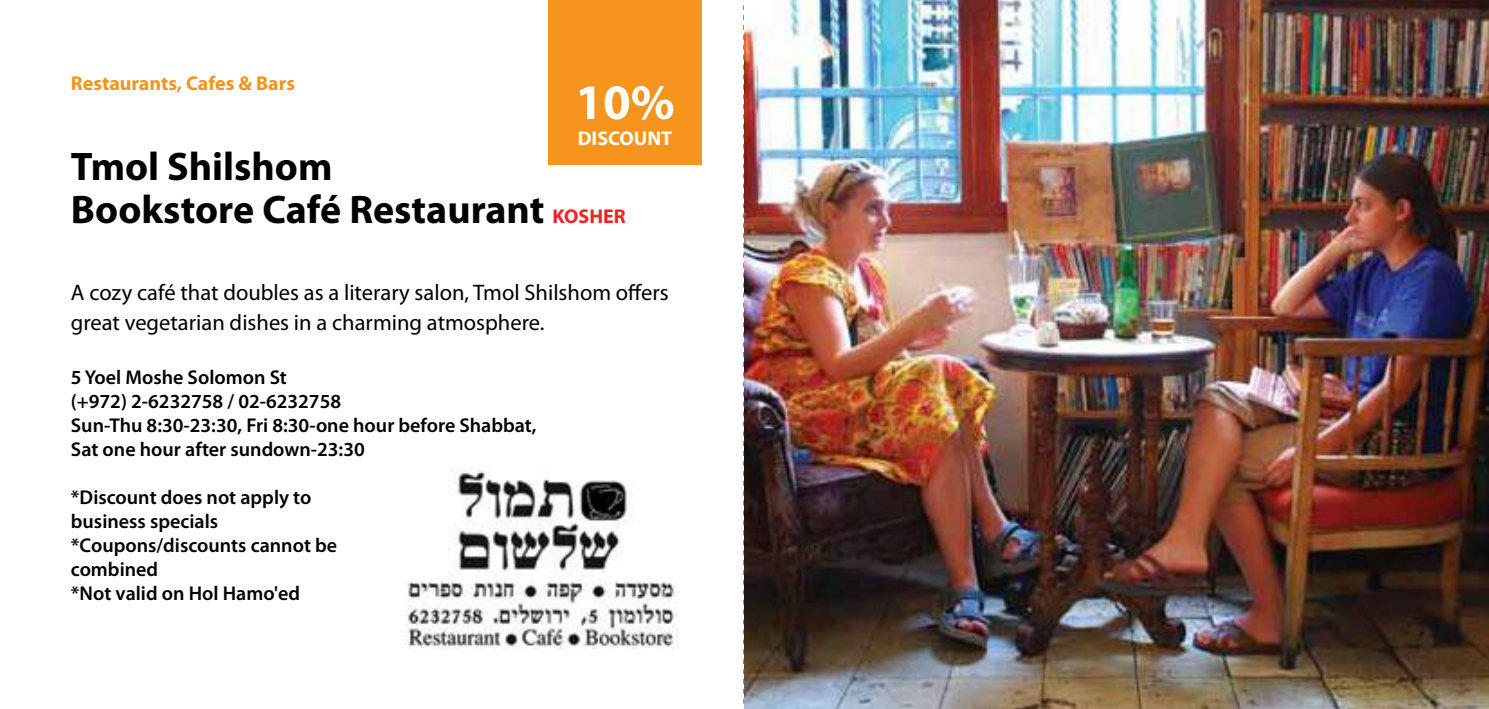
<style>
.page{position:relative;width:1489px;height:709px;background:#fff}
.page>*{position:absolute;margin:0;border:0;box-sizing:border-box;transform-origin:0 0}
.t1{font:700 50px "Myriad Pro";color:#fff}
.t2{font:700 40px/42.5px "Myriad Pro";color:#000}
.t3{font:22.5px/30px "Myriad Pro";color:#000}
.t4{font:600 20px/24px "Myriad Pro";color:#000}
.t5{font:700 20px "Myriad Pro";color:#f7941e}
.t6{font:700 20px "Myriad Pro";color:#fff}
.s1{font-size:20px;color:#ee2424}
</style>
<div class="page">
<svg style="left:743px;top:0;width:1px;height:709px"></svg>
<div style="left:548px;top:0;width:154px;height:164px;background:#f7941e"></div>
<img style="left:405px;top:468px;width:274px;height:180px">
<img style="left:744px;top:0;width:744px;height:709px">
<p class="t5" style="left:71px;top:70px;width:225px">Restaurants, Cafes &amp; Bars</p>
<h1 class="t1" style="left:575px;top:70px;width:101px">10%</h1>
<p class="t6" style="left:577px;top:125px;width:96px">DISCOUNT</p>
<h2 class="t2" style="left:71px;top:144px;width:556px">Tmol Shilshom<br>Bookstore Café Restaurant <span class="s1">KOSHER</span></h2>
<p class="t3" style="left:71px;top:277px;width:599px">A cozy café that doubles as a literary salon, Tmol Shilshom offers great vegetarian dishes in a charming atmosphere.</p>
<p class="t4" style="left:71px;top:365px;width:467px">5 Yoel Moshe Solomon St<br>(+972) 2-6232758 / 02-6232758<br>Sun-Thu 8:30-23:30, Fri 8:30-one hour before Shabbat, Sat one hour after sundown-23:30</p>
<p class="t4" style="left:71px;top:485px;width:268px">*Discount does not apply to business specials *Coupons/discounts cannot be combined<br>*Not valid on Hol Hamo'ed</p>
</div>
